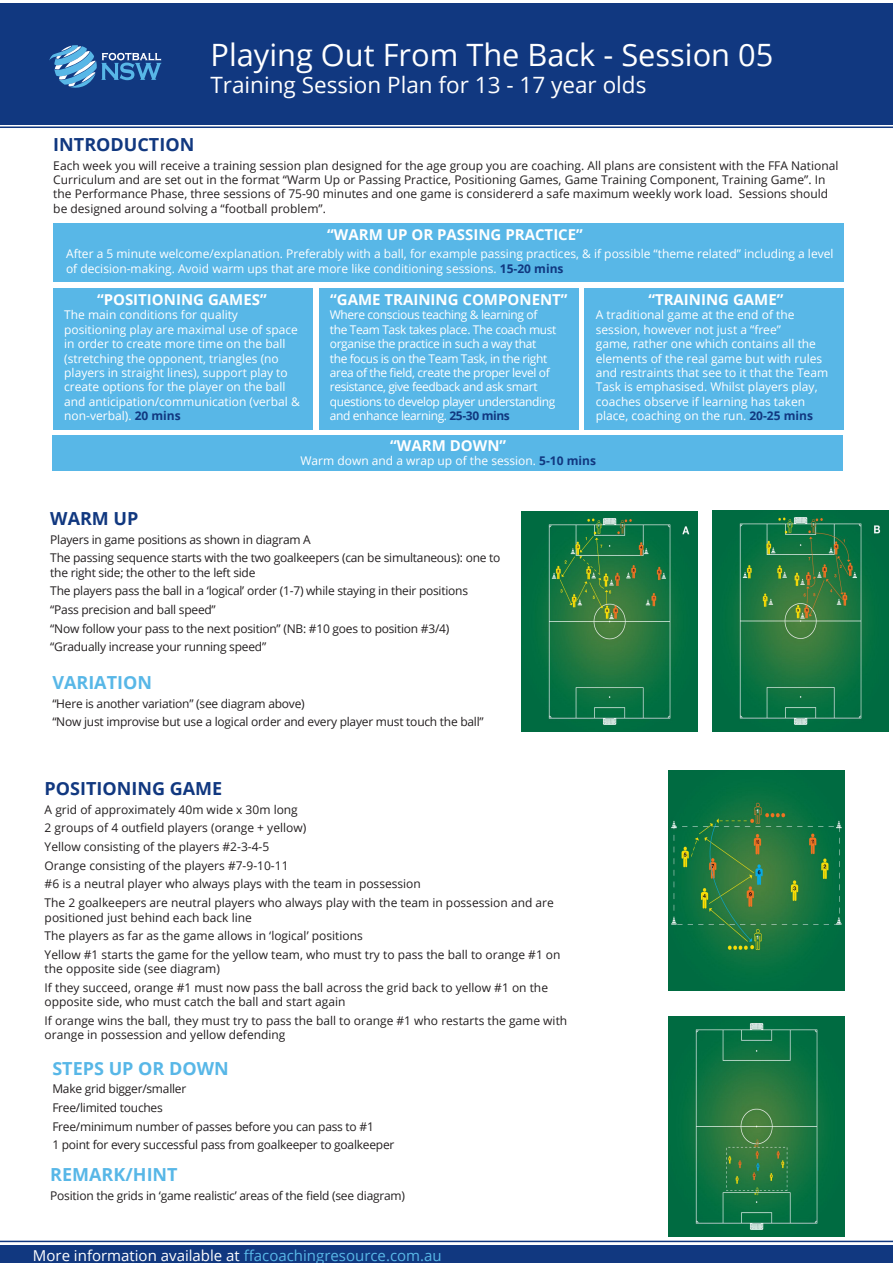
<style>
.page{position:relative;width:893px;height:1263px;background:#fff}
.page>*{position:absolute;margin:0;border:0;box-sizing:border-box;transform-origin:0 0}
.t1{font:30.75px "Open Sans";color:#fff}
.t2{font:22.5px "Open Sans";color:#fff}
.heading{font:700 18px "Open Sans";color:#113880}
.t3{font:700 18px "Open Sans";color:#58b7e7}
.t4{font:700 15px "Open Sans";color:#fff}
.t5{font:15px "Open Sans";color:#fff}
.text{font:12px/14.4px "Open Sans";color:#231f20}
.text-2{font:12px/14.4px "Open Sans";color:#fff}
.text-3{font:12px/14.4px "Open Sans";letter-spacing:-.02em;color:#231f20}
.text-4{font:12px/14.4px "Open Sans";letter-spacing:-.03em;color:#fff}
.s1{font-weight:700;color:#113880}
.s2{color:#58b7e7}
</style>
<div class="page">
<div style="left:0;top:3px;width:893px;height:121px;background:#113880"></div>
<div style="left:0;top:1246px;width:893px;height:17px;background:#113880"></div>
<div style="left:53px;top:288px;width:259px;height:141px;background:#58b7e7"></div>
<div style="left:319px;top:288px;width:259px;height:141px;background:#58b7e7"></div>
<div style="left:585px;top:288px;width:259px;height:141px;background:#58b7e7"></div>
<svg style="left:49px;top:45px;width:112px;height:43px"></svg>
<hr style="left:0;top:126px;width:893px;height:2px;background:#113880">
<hr style="left:0;top:1241px;width:893px;height:1px;background:#113880">
<div style="left:53px;top:223px;width:790px;height:58px;background:#58b7e7"></div>
<div style="left:52px;top:436px;width:791px;height:35px;background:#58b7e7"></div>
<img style="left:521px;top:511px;width:176px;height:220px">
<img style="left:712px;top:510px;width:176px;height:221px">
<img style="left:668px;top:771px;width:176px;height:220px">
<img style="left:668px;top:1017px;width:176px;height:220px">
<p class="t1" style="left:210px;top:34px;width:564px">Playing Out From The Back - Session 05</p>
<p class="t2" style="left:210px;top:69px;width:437px">Training Session Plan for 13 - 17 year olds</p>
<p class="heading" style="left:53px;top:132px;width:142px">INTRODUCTION</p>
<p class="text" style="left:53px;top:158px;width:787px">Each week you will receive a training session plan designed for the age group you are coaching. All plans are consistent with the FFA National Curriculum and are set out in the format “Warm Up or Passing Practice, Positioning Games, Game Training Component, Training Game”. In the Performance Phase, three sessions of 75-90 minutes and one game is considererd a safe maximum weekly work load. Sessions should be designed around solving a “football problem”.</p>
<p class="t4" style="left:327px;top:224px;width:257px">“WARM UP OR PASSING PRACTICE”</p>
<p class="text-2" style="left:66px;top:246px;width:769px">After a 5 minute welcome/explanation. Preferably with a ball, for example passing practices, &amp; if possible “theme related” including a level of decision-making. Avoid warm ups that are more like conditioning sessions. <span class="s1">15-20 mins</span></p>
<p class="t4" style="left:97px;top:289px;width:171px">“POSITIONING GAMES”</p>
<p class="t4" style="left:330px;top:289px;width:239px">“GAME TRAINING COMPONENT”</p>
<p class="t4" style="left:648px;top:289px;width:137px">“TRAINING GAME”</p>
<p class="text-2" style="left:64px;top:308px;width:237px">The main conditions for quality positioning play are maximal use of space in order to create more time on the ball (stretching the opponent, triangles (no players in straight lines), support play to create options for the player on the ball and anticipation/communication (verbal &amp; non-verbal). <span class="s1">20 mins</span></p>
<p class="text-4" style="left:330px;top:308px;width:228px">Where conscious teaching &amp; learning of the Team Task takes place. The coach must organise the practice in such a way that the focus is on the Team Task, in the right area of the field, create the proper level of resistance, give feedback and ask smart questions to develop player understanding and enhance learning. <span class="s1">25-30 mins</span></p>
<p class="text-2" style="left:596px;top:308px;width:234px">A traditional game at the end of the session, however not just a “free”<br>game, rather one which contains all the elements of the real game but with rules and restraints that see to it that the Team Task is emphasised. Whilst players play, coaches observe if learning has taken place, coaching on the run. <span class="s1">20-25 mins</span></p>
<p class="t4" style="left:390px;top:435px;width:117px">“WARM DOWN”</p>
<p class="text-2" style="left:300px;top:453px;width:297px">Warm down and a wrap up of the session. <span class="s1">5-10 mins</span></p>
<p class="heading" style="left:50px;top:506px;width:90px">WARM UP</p>
<p class="text-3" style="left:50px;top:532px;width:262px">Players in game positions as shown in diagram A</p>
<p class="text-3" style="left:50px;top:550px;width:452px">The passing sequence starts with the two goalkeepers (can be simultaneous): one to the right side; the other to the left side</p>
<p class="text-3" style="left:50px;top:583px;width:419px">The players pass the ball in a ‘logical’ order (1-7) while staying in their positions</p>
<p class="text-3" style="left:50px;top:602px;width:167px">“Pass precision and ball speed”</p>
<p class="text-3" style="left:50px;top:621px;width:401px">“Now follow your pass to the next position” (NB: #10 goes to position #3/4)</p>
<p class="text-3" style="left:50px;top:639px;width:217px">“Gradually increase your running speed”</p>
<p class="t3" style="left:52px;top:670px;width:101px">VARIATION</p>
<p class="text-3" style="left:52px;top:696px;width:254px">“Here is another variation” (see diagram above)</p>
<p class="text-3" style="left:52px;top:714px;width:433px">“Now just improvise but use a logical order and every player must touch the ball”</p>
<p class="heading" style="left:45px;top:776px;width:179px">POSITIONING GAME</p>
<p class="text" style="left:45px;top:802px;width:255px">A grid of approximately 40m wide x 30m long</p>
<p class="text" style="left:45px;top:821px;width:263px">2 groups of 4 outfield players (orange + yellow)</p>
<p class="text" style="left:45px;top:839px;width:226px">Yellow consisting of the players #2-3-4-5</p>
<p class="text" style="left:45px;top:858px;width:245px">Orange consisting of the players #7-9-10-11</p>
<p class="text" style="left:45px;top:876px;width:378px">#6 is a neutral player who always plays with the team in possession</p>
<p class="text" style="left:45px;top:895px;width:511px">The 2 goalkeepers are neutral players who always play with the team in possession and are positioned just behind each back line</p>
<p class="text" style="left:45px;top:928px;width:320px">The players as far as the game allows in ‘logical’ positions</p>
<p class="text" style="left:45px;top:947px;width:517px">Yellow #1 starts the game for the yellow team, who must try to pass the ball to orange #1 on the opposite side (see diagram)</p>
<p class="text" style="left:45px;top:980px;width:505px">If they succeed, orange #1 must now pass the ball across the grid back to yellow #1 on the opposite side, who must catch the ball and start again</p>
<p class="text" style="left:45px;top:1013px;width:524px">If orange wins the ball, they must try to pass the ball to orange #1 who restarts the game with orange in possession and yellow defending</p>
<p class="t3" style="left:52px;top:1055px;width:178px">STEPS UP OR DOWN</p>
<p class="text-3" style="left:52px;top:1081px;width:135px">Make grid bigger/smaller</p>
<p class="text-3" style="left:52px;top:1100px;width:112px">Free/limited touches</p>
<p class="text-3" style="left:52px;top:1119px;width:323px">Free/minimum number of passes before you can pass to #1</p>
<p class="text-3" style="left:52px;top:1137px;width:343px">1 point for every successful pass from goalkeeper to goalkeeper</p>
<p class="t3" style="left:50px;top:1162px;width:129px">REMARK/HINT</p>
<p class="text-3" style="left:50px;top:1188px;width:356px">Position the grids in ‘game realistic’ areas of the field (see diagram)</p>
<p class="t5" style="left:33px;top:1245px;width:410px">More information available at <span class="s2">ffacoachingresource.com.au</span></p>
</div>
